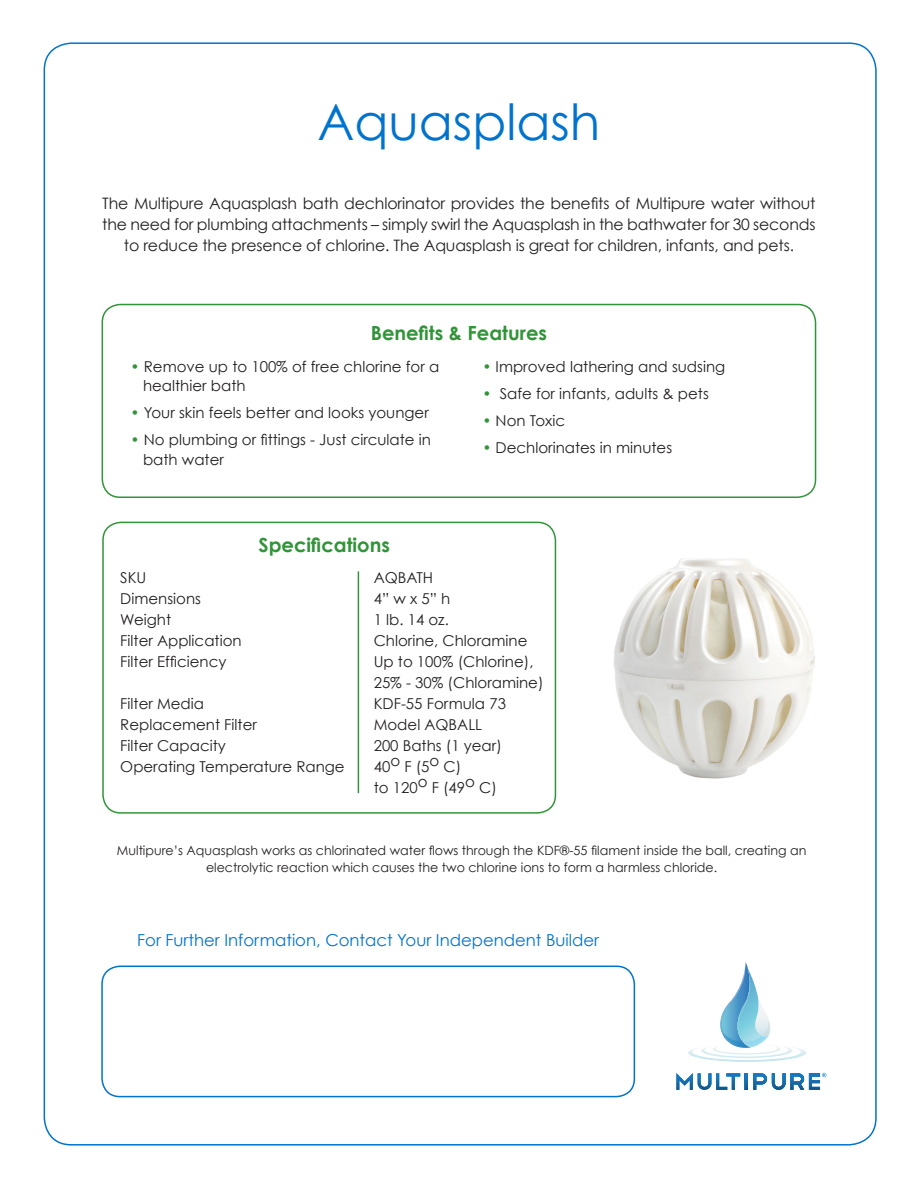
<style>
.page{position:relative;width:918px;height:1188px;background:#fff}
.page>*{position:absolute;margin:0;border:0;box-sizing:border-box;transform-origin:0 0}
.t1{font:49.95px "Century Gothic";color:#0073ce}
.t2{font:700 19.5px "Century Gothic";color:#319439}
.t3{font:16.5px "Century Gothic";color:#0073ce}
.t4{font:15.75px/21px "Century Gothic";letter-spacing:-.01em;color:#231f20;text-align:center}
.t5{font:15px "Century Gothic";color:#231f20}
.t6{font:12.75px/16.5px "Century Gothic";color:#231f20;text-align:center}
.s1{color:#319439}
</style>
<div class="page">
<div style="left:102px;top:304px;width:714px;height:194px;border:2px solid #319439;border-radius:18px"></div>
<div style="left:101px;top:966px;width:534px;height:131px;border:2px solid #0073ce;border-radius:18px"></div>
<hr style="left:745px;top:1073px;width:3px;height:17px;background:#007cc2">
<svg style="left:676px;top:1073px;width:64px;height:17px"></svg>
<svg style="left:745px;top:1074px;width:3px;height:16px"></svg>
<svg style="left:688px;top:962px;width:118px;height:100px"></svg>
<svg style="left:753px;top:1073px;width:73px;height:17px"></svg>
<div style="left:102px;top:522px;width:454px;height:292px;border:2px solid #319439;border-radius:18px"></div>
<hr style="left:358px;top:571px;width:1px;height:222px;background:#319439">
<img style="left:613px;top:558px;width:202px;height:221px">
<p class="t1" style="left:317px;top:92px;width:285px">Aquasplash</p>
<p class="t4" style="left:102px;top:192px;width:715px">The Multipure Aquasplash bath dechlorinator provides the benefits of Multipure water without the need for plumbing attachments – simply swirl the Aquasplash in the bathwater for 30 seconds to reduce the presence of chlorine. The Aquasplash is great for children, infants, and pets.</p>
<p class="t2" style="left:371px;top:321px;width:178px">Benefits &amp; Features</p>
<p class="t5" style="left:131px;top:357px;width:310px"><span class="s1">•</span> Remove up to 100% of free chlorine for a</p>
<p class="t5" style="left:143px;top:377px;width:104px">healthier bath</p>
<p class="t5" style="left:131px;top:404px;width:300px"><span class="s1">•</span> Your skin feels better and looks younger</p>
<p class="t5" style="left:131px;top:431px;width:302px"><span class="s1">•</span> No plumbing or fittings - Just circulate in</p>
<p class="t5" style="left:143px;top:450px;width:82px">bath water</p>
<p class="t5" style="left:482px;top:357px;width:244px"><span class="s1">•</span> Improved lathering and sudsing</p>
<p class="t5" style="left:482px;top:384px;width:228px"><span class="s1">•</span> Safe for infants, adults &amp; pets</p>
<p class="t5" style="left:482px;top:411px;width:84px"><span class="s1">•</span> Non Toxic</p>
<p class="t5" style="left:482px;top:438px;width:191px"><span class="s1">•</span> Dechlorinates in minutes</p>
<p class="t2" style="left:259px;top:533px;width:133px">Specifications</p>
<p class="t5" style="left:120px;top:568px;width:28px">SKU</p>
<p class="t5" style="left:374px;top:568px;width:61px">AQBATH</p>
<p class="t5" style="left:120px;top:589px;width:82px">Dimensions</p>
<p class="t5" style="left:374px;top:589px;width:78px">4” w x 5” h</p>
<p class="t5" style="left:120px;top:610px;width:52px">Weight</p>
<p class="t5" style="left:374px;top:610px;width:77px">1 lb. 14 oz.</p>
<p class="t5" style="left:120px;top:631px;width:123px">Filter Application</p>
<p class="t5" style="left:374px;top:631px;width:155px">Chlorine, Chloramine</p>
<p class="t5" style="left:120px;top:652px;width:108px">Filter Efficiency</p>
<p class="t5" style="left:374px;top:652px;width:161px">Up to 100% (Chlorine),</p>
<p class="t5" style="left:374px;top:673px;width:171px">25% - 30% (Chloramine)</p>
<p class="t5" style="left:120px;top:694px;width:85px">Filter Media</p>
<p class="t5" style="left:374px;top:694px;width:134px">KDF-55 Formula 73</p>
<p class="t5" style="left:120px;top:715px;width:138px">Replacement Filter</p>
<p class="t5" style="left:374px;top:715px;width:110px">Model AQBALL</p>
<p class="t5" style="left:120px;top:736px;width:107px">Filter Capacity</p>
<p class="t5" style="left:374px;top:736px;width:130px">200 Baths (1 year)</p>
<p class="t5" style="left:120px;top:757px;width:226px">Operating Temperature Range</p>
<p class="t5" style="left:374px;top:757px;width:89px">40o F (5o C)</p>
<p class="t5" style="left:374px;top:778px;width:125px">to 120o F (49o C)</p>
<p class="t6" style="left:117px;top:842px;width:691px">Multipure’s Aquasplash works as chlorinated water flows through the KDF®-55 filament inside the ball, creating an electrolytic reaction which causes the two chlorine ions to form a harmless chloride.</p>
<p class="t3" style="left:137px;top:929px;width:463px">For Further Information, Contact Your Independent Builder</p>
</div>
